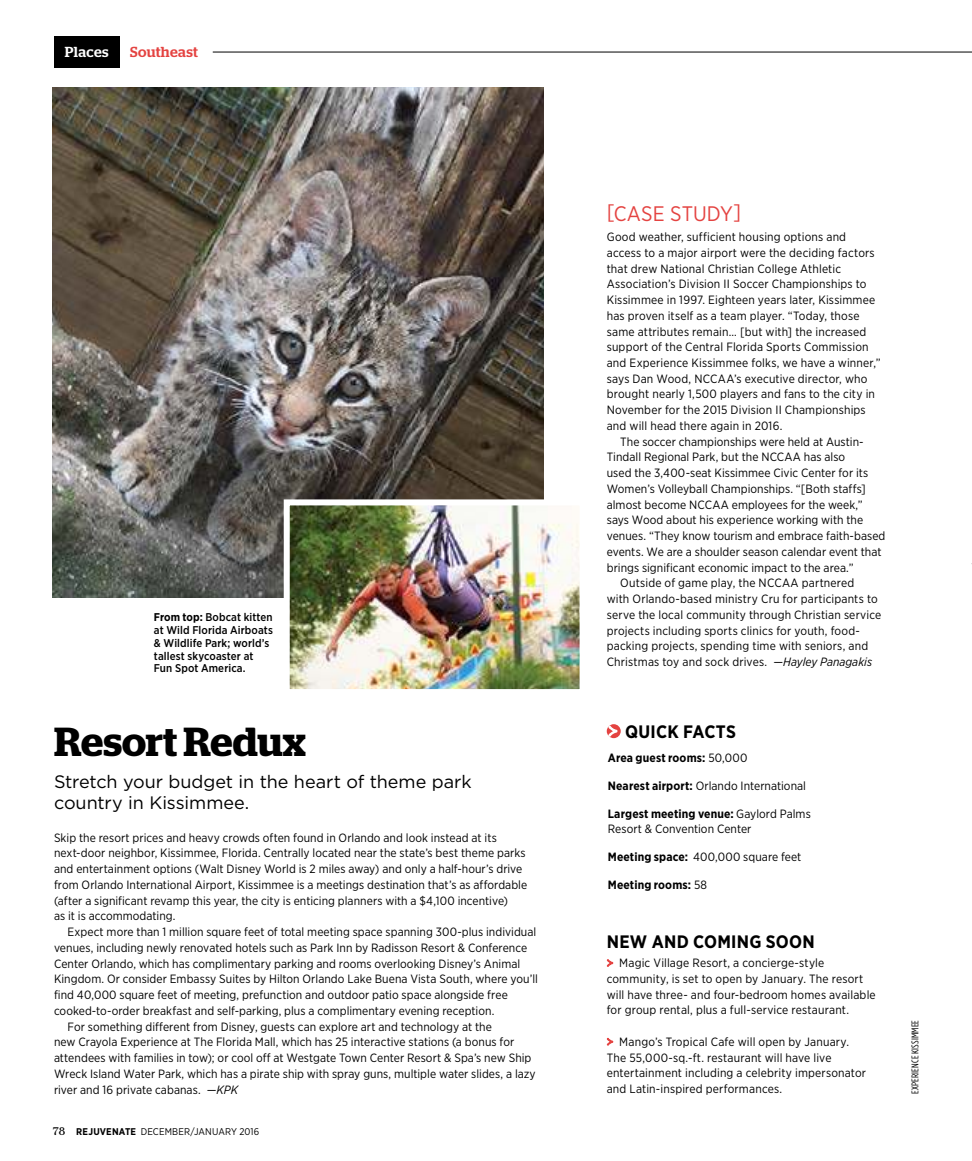
<style>
.page{position:relative;width:972px;height:1161px;background:#fff}
.page>*{position:absolute;margin:0;border:0;box-sizing:border-box;transform-origin:0 0}
.t1{font:600 40.5px "Stag";color:#000}
.t2{font:21px "Gotham Narrow";letter-spacing:.005em;color:#e44341}
.t3{font:18px/21px "Gotham";color:#000}
.t4{font:700 18px "Gotham Narrow";letter-spacing:.015em;color:#000}
.t5{font:500 14.55px "Stag";letter-spacing:.03em;color:#e44341}
.t6{font:500 14.55px "Stag";letter-spacing:.02em;color:#fff}
.t7{font:12px/15.8px "Gotham Narrow";letter-spacing:.005em;color:#000}
.t8{font:700 12px "Gotham Narrow";letter-spacing:.01em;color:#000}
.t9{font:500 11.25px/12.8px "Gotham Narrow";letter-spacing:.01em;color:#000}
.t10{font:9.75px "Gotham Narrow";letter-spacing:.015em;color:#000}
.t11{font:9.75px "Gotham Condensed";letter-spacing:.01em;color:#000;scale:1.12 1}
.s1{font-weight:700}
.s2{font-style:italic}
.s3{font-family:"Farnham Text Regular LF";font-size:11.25px}
.s4{font-weight:400}
</style>
<div class="page">
<svg style="left:606px;top:959px;width:8px;height:8px"></svg>
<svg style="left:606px;top:1037px;width:8px;height:9px"></svg>
<svg style="left:607px;top:724px;width:14px;height:14px"></svg>
<svg style="left:607px;top:724px;width:12px;height:14px"></svg>
<div style="left:54px;top:36px;width:66px;height:32px;background:#000"></div>
<hr style="left:213px;top:52px;width:759px;height:1px;background:#000">
<img style="left:53px;top:88px;width:490px;height:509px">
<img style="left:291px;top:506px;width:288px;height:182px">
<div style="left:284px;top:499px;width:302px;height:196px;border:6px solid #fff"></div>
<p class="t6" style="left:65px;top:44px;width:45px">Places</p>
<p class="t5" style="left:130px;top:44px;width:70px">Southeast</p>
<p class="t9" style="left:154px;top:612px;width:121px"><span class="s1">From top:</span> Bobcat kitten at Wild Florida Airboats &amp; Wildlife Park; world’s tallest skycoaster at<br>Fun Spot America.</p>
<h1 class="t1" style="left:54px;top:727px;width:254px">Resort Redux</h1>
<h3 class="t3" style="left:54px;top:772px;width:419px">Stretch your budget in the heart of theme park country in Kissimmee.</h3>
<p class="t7" style="left:54px;top:830px;width:475px">Skip the resort prices and heavy crowds often found in Orlando and look instead at its next-door neighbor, Kissimmee, Florida. Centrally located near the state’s best theme parks and entertainment options (Walt Disney World is 2 miles away) and only a half-hour’s drive from Orlando International Airport, Kissimmee is a meetings destination that’s as affordable (after a significant revamp this year, the city is enticing planners with a $4,100 incentive)<br>as it is accommodating.</p>
<p class="t7" style="left:68px;top:925px;width:470px">Expect more than 1 million square feet of total meeting space spanning 300-plus individual</p>
<p class="t7" style="left:54px;top:940px;width:475px">venues, including newly renovated hotels such as Park Inn by Radisson Resort &amp; Conference</p>
<p class="t7" style="left:54px;top:956px;width:468px">Center Orlando, which has complimentary parking and rooms overlooking Disney’s Animal</p>
<p class="t7" style="left:54px;top:972px;width:485px">Kingdom. Or consider Embassy Suites by Hilton Orlando Lake Buena Vista South, where you’ll</p>
<p class="t7" style="left:54px;top:988px;width:455px">find 40,000 square feet of meeting, prefunction and outdoor patio space alongside free</p>
<p class="t7" style="left:54px;top:1003px;width:442px">cooked-to-order breakfast and self-parking, plus a complimentary evening reception.</p>
<p class="t7" style="left:68px;top:1019px;width:426px">For something different from Disney, guests can explore art and technology at the</p>
<p class="t7" style="left:54px;top:1035px;width:462px">new Crayola Experience at The Florida Mall, which has 25 interactive stations (a bonus for</p>
<p class="t7" style="left:54px;top:1051px;width:479px">attendees with families in tow); or cool off at Westgate Town Center Resort &amp; Spa’s new Ship</p>
<p class="t7" style="left:54px;top:1066px;width:483px">Wreck Island Water Park, which has a pirate ship with spray guns, multiple water slides, a lazy</p>
<p class="t7" style="left:54px;top:1082px;width:186px">river and 16 private cabanas. <span class="s2">—KPK</span></p>
<p class="t10" style="left:53px;top:1127px;width:208px"><span class="s3">78</span> <span class="s1">REJUVENATE</span> DECEMBER/JANUARY 2016</p>
<h2 class="t2" style="left:607px;top:204px;width:136px">[CASE STUDY]</h2>
<p class="t7" style="left:607px;top:230px;width:276px">Good weather, sufficient housing options and access to a major airport were the deciding factors that drew National Christian College Athletic Association’s Division II Soccer Championships to Kissimmee in 1997. Eighteen years later, Kissimmee has proven itself as a team player. “Today, those same attributes remain… [but with] the increased support of the Central Florida Sports Commission and Experience Kissimmee folks, we have a winner,” says Dan Wood, NCCAA’s executive director, who brought nearly 1,500 players and fans to the city in November for the 2015 Division II Championships and will head there again in 2016.</p>
<p class="t7" style="left:620px;top:434px;width:245px">The soccer championships were held at Austin-</p>
<p class="t7" style="left:607px;top:450px;width:240px">Tindall Regional Park, but the NCCAA has also</p>
<p class="t7" style="left:607px;top:466px;width:263px">used the 3,400-seat Kissimmee Civic Center for its</p>
<p class="t7" style="left:607px;top:481px;width:260px">Women’s Volleyball Championships. “[Both staffs]</p>
<p class="t7" style="left:607px;top:497px;width:258px">almost become NCCAA employees for the week,”</p>
<p class="t7" style="left:607px;top:513px;width:258px">says Wood about his experience working with the</p>
<p class="t7" style="left:607px;top:529px;width:280px">venues. “They know tourism and embrace faith-based</p>
<p class="t7" style="left:607px;top:544px;width:276px">events. We are a shoulder season calendar event that</p>
<p class="t7" style="left:607px;top:560px;width:248px">brings significant economic impact to the area.”</p>
<p class="t7" style="left:620px;top:576px;width:236px">Outside of game play, the NCCAA partnered</p>
<p class="t7" style="left:607px;top:592px;width:273px">with Orlando-based ministry Cru for participants to</p>
<p class="t7" style="left:607px;top:607px;width:276px">serve the local community through Christian service</p>
<p class="t7" style="left:607px;top:623px;width:255px">projects including sports clinics for youth, food-</p>
<p class="t7" style="left:607px;top:639px;width:263px">packing projects, spending time with seniors, and</p>
<p class="t7" style="left:607px;top:655px;width:267px">Christmas toy and sock drives. <span class="s2">—Hayley Panagakis</span></p>
<h3 class="t4" style="left:625px;top:724px;width:112px">QUICK FACTS</h3>
<p class="t8" style="left:608px;top:753px;width:141px">Area guest rooms: <span class="s4">50,000</span></p>
<p class="t7" style="left:608px;top:778px;width:200px"><span class="s1">Nearest airport:</span> Orlando International</p>
<p class="t7" style="left:608px;top:806px;width:205px"><span class="s1">Largest meeting venue:</span> Gaylord Palms<br>Resort &amp; Convention Center</p>
<p class="t7" style="left:608px;top:850px;width:195px"><span class="s1">Meeting space:</span> 400,000 square feet</p>
<p class="t8" style="left:608px;top:879px;width:101px">Meeting rooms: <span class="s4">58</span></p>
<h3 class="t4" style="left:607px;top:934px;width:209px">NEW AND COMING SOON</h3>
<p class="t7" style="left:607px;top:956px;width:271px;text-indent:13px">Magic Village Resort, a concierge-style community, is set to open by January. The resort will have three- and four-bedroom homes available for group rental, plus a full-service restaurant.</p>
<p class="t7" style="left:607px;top:1034px;width:261px;text-indent:13px">Mango’s Tropical Cafe will open by January.<br>The 55,000-sq.-ft. restaurant will have live entertainment including a celebrity impersonator and Latin-inspired performances.</p>
<p class="t11" style="left:911px;top:1094px;width:67px;rotate:-90deg">EXPERIENCE KISSIMMEE</p>
</div>
